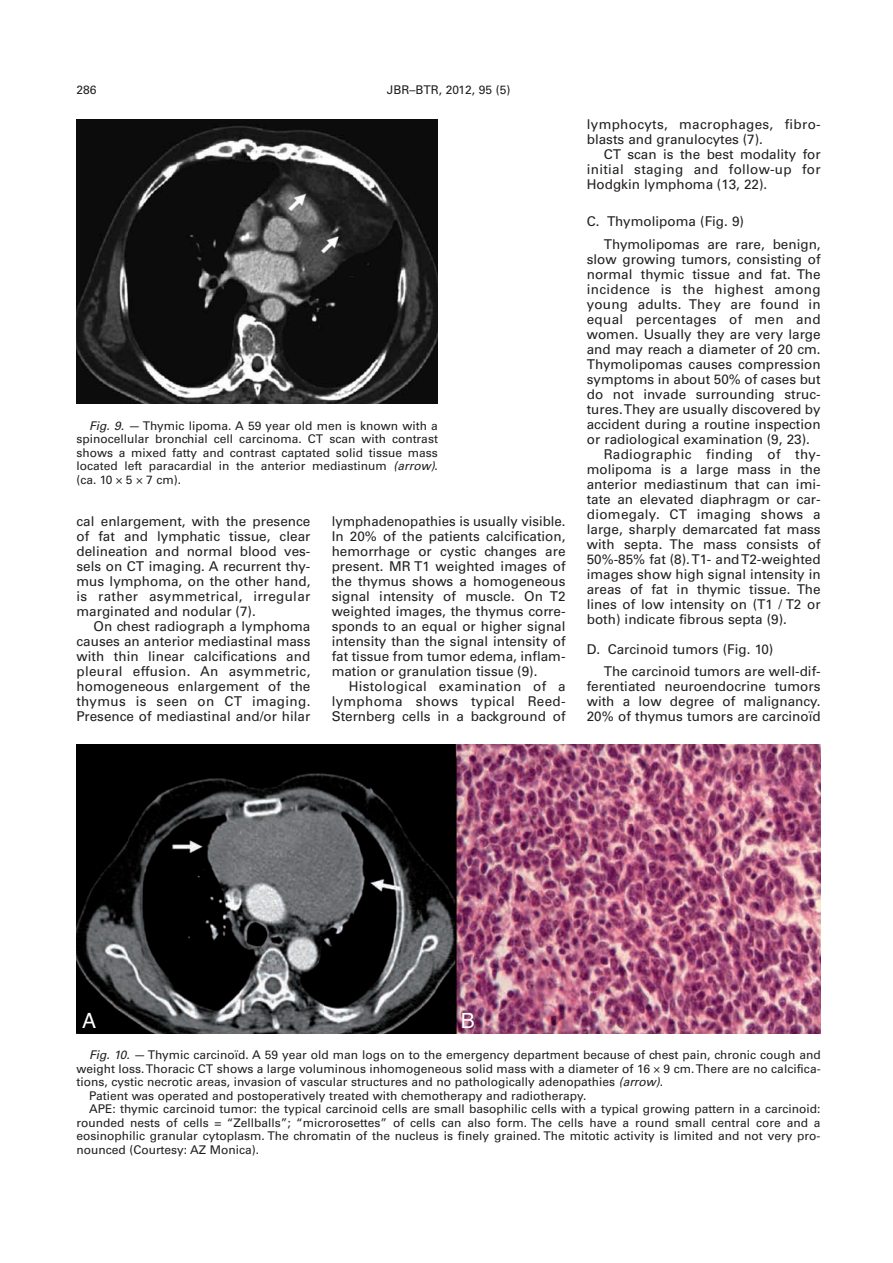
<style>
.page{position:relative;width:893px;height:1263px;background:#fff}
.page>*{position:absolute;margin:0;border:0;box-sizing:border-box;transform-origin:0 0}
.t1{font:21px "Helvetica";color:#fff}
.t2{font:13.5px/15px "Univers";color:#231f20;text-align:justify}
.t3{font:13.5px/15px "Univers";letter-spacing:.02em;color:#231f20}
.t4{font:12px/13.5px "Univers";color:#231f20;text-align:justify}
.s1{font-style:italic}
.s2{font-family:"Times"}
</style>
<div class="page">
<img style="left:77px;top:119px;width:361px;height:285px">
<img style="left:77px;top:744px;width:744px;height:289px">
<p class="t4" style="left:77px;top:84px;width:22px">286</p>
<p class="t4" style="left:387px;top:84px;width:125px">JBR–BTR, 2012, 95 (5)</p>
<p class="t4" style="left:77px;top:420px;width:363px;text-indent:13px"><span class="s1">Fig. 9.</span> — Thymic lipoma. A 59 year old men is known with a spinocellular bronchial cell carcinoma. CT scan with contrast shows a mixed fatty and contrast captated solid tissue mass located left paracardial in the anterior mediastinum <span class="s1">(arrow)</span>. (ca. 10 <span class="s2">×</span> 5 <span class="s2">×</span> 7 cm).</p>
<p class="t2" style="left:77px;top:515px;width:235px">cal enlargement, with the presence of fat and lymphatic tissue, clear delineation and normal blood ves&shy;sels on CT imaging. A recurrent thy&shy;mus lymphoma, on the other hand, is rather asymmetrical, irregular marginated and nodular (7).</p>
<p class="t2" style="left:77px;top:620px;width:235px;text-indent:17px">On chest radiograph a lymphoma causes an anterior mediastinal mass with thin linear calcifications and pleural effusion. An asymmetric, homogeneous enlargement of the thymus is seen on CT imaging.<br>Presence of mediastinal and/or hilar</p>
<p class="t2" style="left:332px;top:515px;width:235px">lymphadenopathies is usually visible.<br>In 20% of the patients calcification, hemorrhage or cystic changes are present. MR T1 weighted images of the thymus shows a homogeneous signal intensity of muscle. On T2 weighted images, the thymus corre&shy;sponds to an equal or higher signal intensity than the signal intensity of fat tissue from tumor edema, inflam&shy;mation or granulation tissue (9).</p>
<p class="t2" style="left:332px;top:680px;width:235px;text-indent:17px">Histological examination of a lymphoma shows typical Reed-Sternberg cells in a background of</p>
<p class="t3" style="left:587px;top:118px;width:235px">lymphocyts, macrophages, fibro&shy;blasts and granulocytes (7).</p>
<p class="t2" style="left:587px;top:148px;width:235px;text-indent:17px">CT scan is the best modality for initial staging and follow-up for Hodgkin lymphoma (13, 22).</p>
<p class="t2" style="left:604px;top:211px;width:218px;line-height:22.5px;text-indent:-17px">C. Thymolipoma (Fig. 9)<br>Thymolipomas are rare, benign,</p>
<p class="t2" style="left:587px;top:253px;width:235px">slow growing tumors, consisting of</p>
<p class="t2" style="left:587px;top:268px;width:235px">normal thymic tissue and fat. The</p>
<p class="t3" style="left:587px;top:283px;width:235px">incidence is the highest among</p>
<p class="t2" style="left:587px;top:298px;width:235px">young adults. They are found in</p>
<p class="t3" style="left:587px;top:313px;width:235px">equal percentages of men and</p>
<p class="t2" style="left:587px;top:328px;width:235px">women. Usually they are very large</p>
<p class="t2" style="left:587px;top:343px;width:235px">and may reach a diameter of 20 cm.</p>
<p class="t2" style="left:587px;top:358px;width:235px">Thymolipomas causes compression</p>
<p class="t2" style="left:587px;top:373px;width:235px">symptoms in about 50% of cases but</p>
<p class="t2" style="left:587px;top:388px;width:235px">do not invade surrounding struc-</p>
<p class="t2" style="left:587px;top:403px;width:235px">tures.They are usually discovered by</p>
<p class="t2" style="left:587px;top:418px;width:235px">accident during a routine inspection</p>
<p class="t2" style="left:587px;top:433px;width:225px">or radiological examination (9, 23).</p>
<p class="t3" style="left:604px;top:448px;width:218px">Radiographic finding of thy-</p>
<p class="t2" style="left:587px;top:463px;width:235px">molipoma is a large mass in the</p>
<p class="t2" style="left:587px;top:478px;width:235px">anterior mediastinum that can imi-</p>
<p class="t2" style="left:587px;top:493px;width:235px">tate an elevated diaphragm or car-</p>
<p class="t3" style="left:587px;top:508px;width:235px">diomegaly. CT imaging shows a</p>
<p class="t2" style="left:587px;top:523px;width:235px">large, sharply demarcated fat mass</p>
<p class="t2" style="left:587px;top:538px;width:235px">with septa. The mass consists of</p>
<p class="t2" style="left:587px;top:553px;width:235px">50%-85% fat (8).T1- andT2-weighted</p>
<p class="t2" style="left:587px;top:568px;width:235px">images show high signal intensity in</p>
<p class="t2" style="left:587px;top:583px;width:235px">areas of fat in thymic tissue. The</p>
<p class="t2" style="left:587px;top:598px;width:235px">lines of low intensity on (T1 / T2 or</p>
<p class="t2" style="left:587px;top:613px;width:202px">both) indicate fibrous septa (9).</p>
<p class="t2" style="left:604px;top:639px;width:218px;line-height:22.5px;text-indent:-17px">D. Carcinoid tumors (Fig. 10)<br>The carcinoid tumors are well-dif-</p>
<p class="t2" style="left:587px;top:680px;width:235px">ferentiated neuroendocrine tumors with a low degree of malignancy.<br>20% of thymus tumors are carcinoïd</p>
<h1 class="t1" style="left:82px;top:1012px;width:16px">A</h1>
<h1 class="t1" style="left:461px;top:1012px;width:16px">B</h1>
<p class="t4" style="left:89px;top:1049px;width:733px"><span class="s1">Fig. 10.</span> —Thymic carcinoïd. A 59 year old man logs on to the emergency department because of chest pain, chronic cough and</p>
<p class="t4" style="left:77px;top:1062px;width:746px">weight loss.Thoracic CT shows a large voluminous inhomogeneous solid mass with a diameter of 16 <span class="s2">×</span> 9 cm.There are no calcifica-</p>
<p class="t4" style="left:76px;top:1076px;width:588px">tions, cystic necrotic areas, invasion of vascular structures and no pathologically adenopathies <span class="s1">(arrow)</span>.</p>
<p class="t4" style="left:89px;top:1089px;width:499px">Patient was operated and postoperatively treated with chemotherapy and radiotherapy.</p>
<p class="t4" style="left:89px;top:1103px;width:733px">APE: thymic carcinoid tumor: the typical carcinoid cells are small basophilic cells with a typical growing pattern in a carcinoid:</p>
<p class="t4" style="left:76px;top:1116px;width:746px">rounded nests of cells = “Zellballs”; “microrosettes” of cells can also form. The cells have a round small central core and a</p>
<p class="t4" style="left:76px;top:1130px;width:746px">eosinophilic granular cytoplasm. The chromatin of the nucleus is finely grained. The mitotic activity is limited and not very pro-</p>
<p class="t4" style="left:76px;top:1143px;width:184px">nounced (Courtesy: AZ Monica).</p>
</div>
